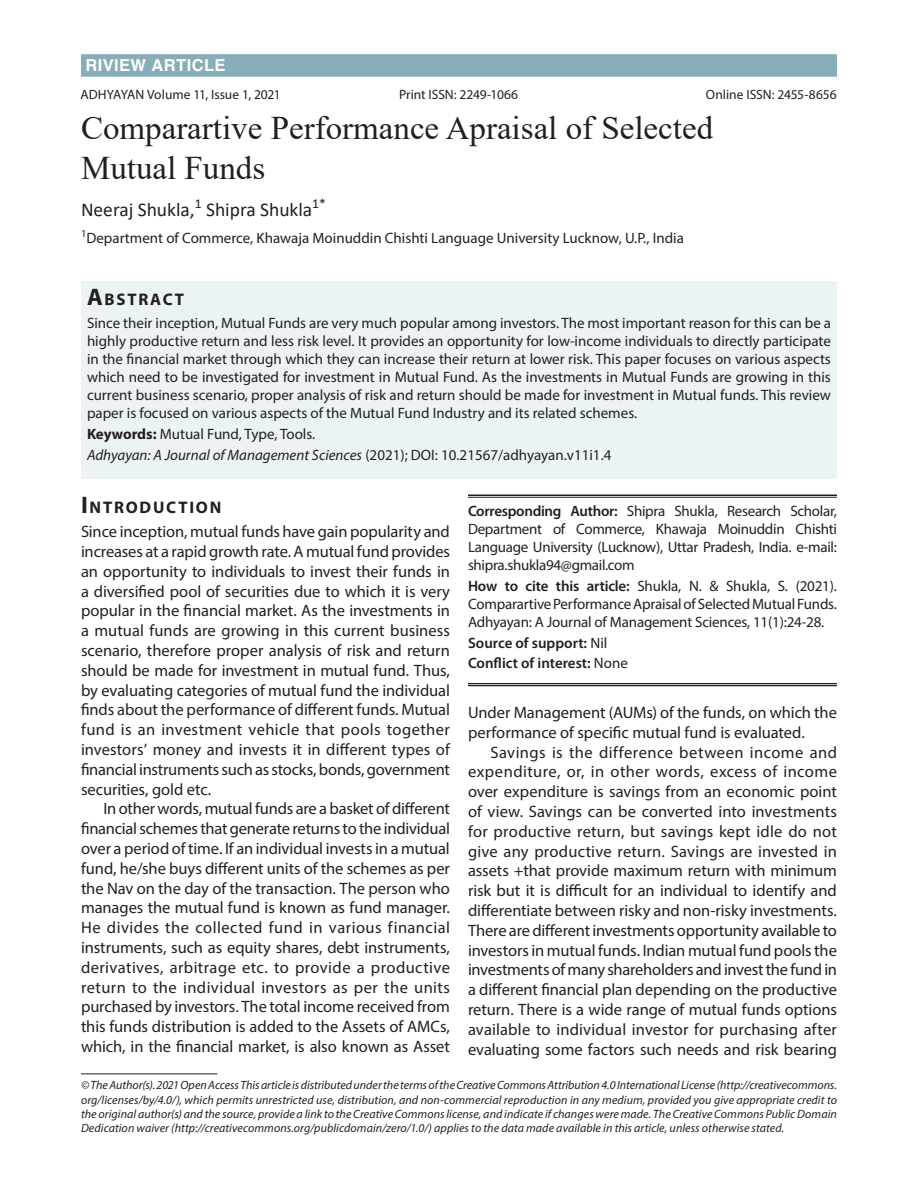
<style>
.page{position:relative;width:918px;height:1188px;background:#fff}
.page>*{position:absolute;margin:0;border:0;box-sizing:border-box;transform-origin:0 0}
.article_head{font:33px/39.6px "Times New Roman";color:#231f20}
.author{font:19.5px "Calibri";color:#231f20}
.A{font:700 16.8px "Myriad Pro";letter-spacing:.105em;color:#231f20}
.text{font:16.5px/19.8px "Myriad Pro";letter-spacing:-.005em;color:#231f20;text-align:justify}
.Body_flush{font:16.5px/19.8px "Myriad Pro";letter-spacing:-.01em;color:#231f20;text-align:justify}
.Subject{font:700 16.5px "Helvetica";letter-spacing:.025em;color:#fff}
.Abstract{font:15px/18px "Myriad Pro";color:#231f20;text-align:justify}
.affiliation{font:15px/18px "Myriad Pro";letter-spacing:-.01em;color:#231f20;text-align:justify}
.Abstract-2{font:italic 15px "Myriad Pro";color:#231f20}
.affiliation-2{font:600 15px "Myriad Pro";color:#231f20}
.Body_flush_copy{font:13.5px "Myriad Pro";color:#231f20}
.Bottom_1st_page{font:italic 12px/14.4px "Myriad Pro";letter-spacing:.005em;color:#231f20;text-align:justify}
.s1{font-size:24px}
.s2{font-weight:700}
.s3{font-style:normal}
.s4{font-weight:600}
.s5{font-weight:400}
</style>
<div class="page">
<div style="left:81px;top:281px;width:756px;height:197px;background:#ecf3f4"></div>
<hr style="left:468px;top:495px;width:369px;height:1px;background:#231f20">
<hr style="left:468px;top:497px;width:369px;height:1px;background:#231f20">
<hr style="left:81px;top:1073px;width:137px;height:1px;background:#231f20">
<hr style="left:468px;top:683px;width:369px;height:1px;background:#231f20">
<hr style="left:468px;top:685px;width:369px;height:1px;background:#231f20">
<div style="left:81px;top:54px;width:756px;height:23px;background:#87adb9"></div>
<p class="Subject" style="left:86px;top:55px;width:142px">RIVIEW ARTICLE</p>
<p class="Body_flush_copy" style="left:81px;top:86px;width:202px">ADHYAYAN Volume 11, Issue 1, 2021</p>
<p class="Body_flush_copy" style="left:399px;top:86px;width:121px">Print ISSN: 2249-1066</p>
<p class="Body_flush_copy" style="left:706px;top:86px;width:132px">Online ISSN: 2455-8656</p>
<p class="article_head" style="left:81px;top:107px;width:634px">Comparartive Performance Apraisal of Selected<br>Mutual Funds</p>
<p class="author" style="left:81px;top:196px;width:247px">Neeraj Shukla,<sup>1</sup> Shipra Shukla<sup>1*</sup></p>
<p class="affiliation" style="left:81px;top:228px;width:604px"><sup>1</sup>Department of Commerce, Khawaja Moinuddin Chishti Language University Lucknow, U.P., India</p>
<p class="A" style="left:87px;top:288px;width:98px"><span class="s1">A</span>BSTRACT</p>
<p class="Abstract" style="left:87px;top:313px;width:746px">Since their inception, Mutual Funds are very much popular among investors. The most important reason for this can be a highly productive return and less risk level. It provides an opportunity for low-income individuals to directly participate in the financial market through which they can increase their return at lower risk. This paper focuses on various aspects which need to be investigated for investment in Mutual Fund. As the investments in Mutual Funds are growing in this current business scenario, proper analysis of risk and return should be made for investment in Mutual funds. This review paper is focused on various aspects of the Mutual Fund Industry and its related schemes.</p>
<p class="Abstract" style="left:87px;top:424px;width:230px"><span class="s2">Keywords:</span> Mutual Fund, Type, Tools.</p>
<p class="Abstract-2" style="left:87px;top:445px;width:526px">Adhyayan: A Journal of Management Sciences <span class="s3">(2021); DOI: 10.21567/adhyayan.v11i1.4</span></p>
<p class="A" style="left:81px;top:496px;width:142px"><span class="s1">I</span>NTRODUCTION</p>
<p class="Body_flush" style="left:81px;top:522px;width:371px">Since inception, mutual funds have gain popularity and increases at a rapid growth rate. A mutual fund provides an opportunity to individuals to invest their funds in a diversified pool of securities due to which it is very popular in the financial market. As the investments in a mutual funds are growing in this current business scenario, therefore proper analysis of risk and return should be made for investment in mutual fund. Thus, by evaluating categories of mutual fund the individual finds about the performance of different funds. Mutual fund is an investment vehicle that pools together investors’ money and invests it in different types of financial instruments such as stocks, bonds, government securities, gold etc.</p>
<p class="text" style="left:81px;top:799px;width:371px;text-indent:22px">In other words, mutual funds are a basket of different financial schemes that generate returns to the individual over a period of time. If an individual invests in a mutual fund, he/she buys different units of the schemes as per the Nav on the day of the transaction. The person who manages the mutual fund is known as fund manager.<br>He divides the collected fund in various financial instruments, such as equity shares, debt instruments, derivatives, arbitrage etc. to provide a productive return to the individual investors as per the units purchased by investors. The total income received from this funds distribution is added to the Assets of AMCs, which, in the financial market, is also known as Asset</p>
<p class="affiliation" style="left:468px;top:501px;width:371px"><span class="s4">Corresponding Author:</span> Shipra Shukla, Research Scholar, Department of Commerce, Khawaja Moinuddin Chishti Language University (Lucknow), Uttar Pradesh, India. e-mail: shipra.shukla94@gmail.com</p>
<p class="affiliation" style="left:468px;top:576px;width:371px"><span class="s4">How to cite this article:</span> Shukla, N. &amp; Shukla, S. (2021).<br>Comparartive Performance Apraisal of Selected Mutual Funds.<br>Adhyayan: A Journal of Management Sciences, 11(1):24-28.</p>
<p class="affiliation-2" style="left:468px;top:633px;width:141px">Source of support: <span class="s5">Nil</span></p>
<p class="affiliation-2" style="left:468px;top:654px;width:161px">Conflict of interest: <span class="s5">None</span></p>
<p class="text" style="left:468px;top:702px;width:370px">Under Management (AUMs) of the funds, on which the performance of specific mutual fund is evaluated.</p>
<p class="text" style="left:468px;top:742px;width:371px;text-indent:22px">Savings is the difference between income and expenditure, or, in other words, excess of income over expenditure is savings from an economic point of view. Savings can be converted into investments for productive return, but savings kept idle do not give any productive return. Savings are invested in assets +that provide maximum return with minimum risk but it is difficult for an individual to identify and differentiate between risky and non-risky investments.<br>There are different investments opportunity available to investors in mutual funds. Indian mutual fund pools the investments of many shareholders and invest the fund in a different financial plan depending on the productive return. There is a wide range of mutual funds options available to individual investor for purchasing after evaluating some factors such needs and risk bearing</p>
<p class="Bottom_1st_page" style="left:81px;top:1078px;width:758px">© The Author(s). 2021 Open Access This article is distributed under the terms of the Creative Commons Attribution 4.0 International License (http://creativecommons. org/licenses/by/4.0/), which permits unrestricted use, distribution, and non-commercial reproduction in any medium, provided you give appropriate credit to the original author(s) and the source, provide a link to the Creative Commons license, and indicate if changes were made. The Creative Commons Public Domain Dedication waiver (http://creativecommons.org/publicdomain/zero/1.0/) applies to the data made available in this article, unless otherwise stated.</p>
</div>
